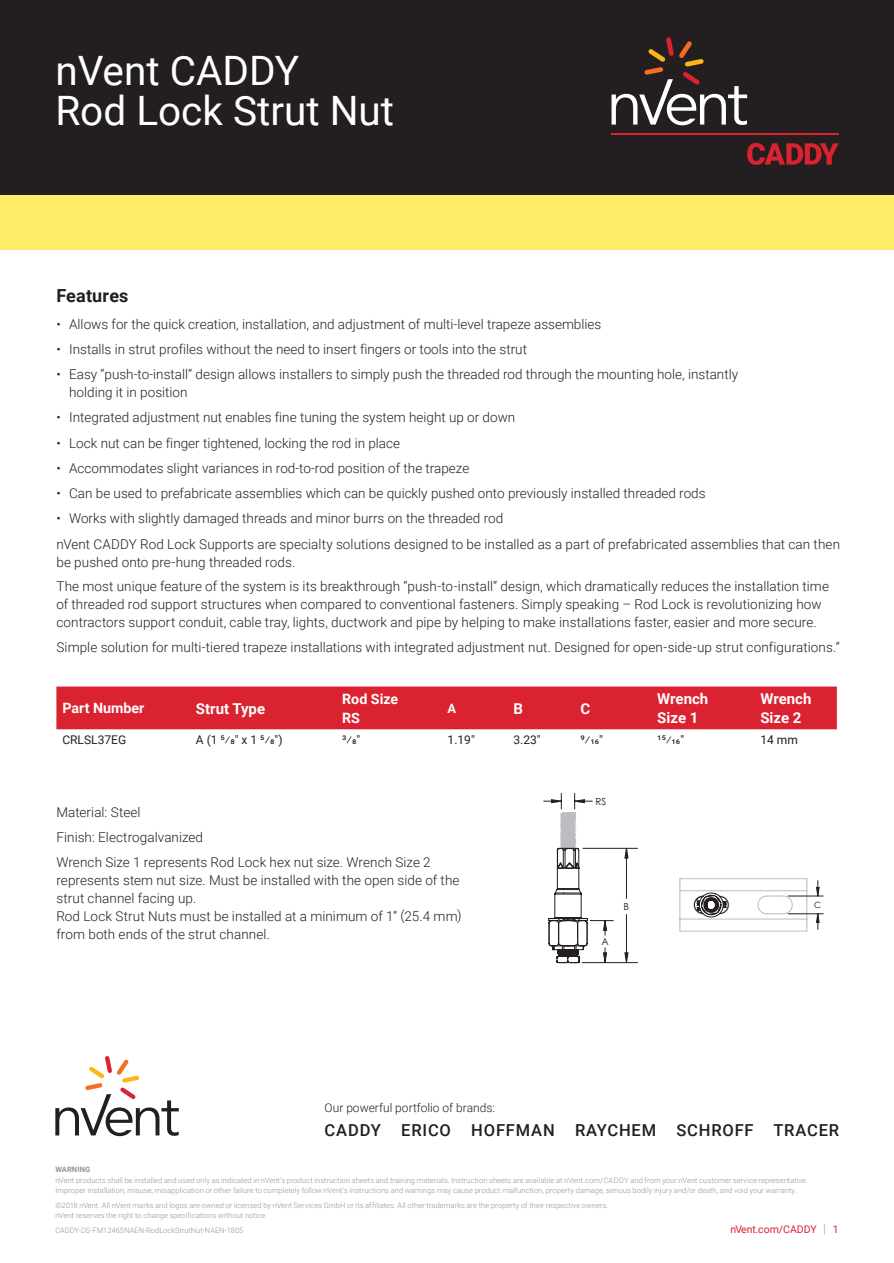
<style>
.page{position:relative;width:894px;height:1263px;background:#fff}
.page>*{position:absolute;margin:0;border:0;box-sizing:border-box;transform-origin:0 0}
.t1{font:40.5px/40.5px "Roboto";color:#fff}
.t2{font:700 18px "Roboto";letter-spacing:.01em;color:#231f20}
.t3{font:500 16.5px "Roboto";letter-spacing:.05em;color:#231f20}
.t4{font:700 15px/19.5px "Roboto";color:#fff}
.t5{font:700 14.25px/19.5px "Roboto";color:#fff}
.t6{font:300 13.5px/18px "Roboto";color:#231f20}
.t7{font:700 12.9px "Roboto";color:#fff}
.t8{font:12px "Roboto";color:#231f20}
.t9{font:300 12px "Roboto";color:#231f20}
.t10{font:10.5px "Roboto";color:#db2230}
.t11{font:9.75px "Century Gothic";color:#231f20}
.t12{font:8.55px "Century Gothic";color:#231f20}
.t13{font:300 7.5px/10.5px "Roboto";letter-spacing:.01em;color:#8f959e}
.t14{font:700 7.5px "Roboto";letter-spacing:.02em;color:#8f959e}
.s1{font-weight:300;font-size:12.6px;color:#8f959e}
</style>
<div class="page">
<div style="left:0;top:0;width:893px;height:195px;background:#231f20"></div>
<svg style="left:747px;top:143px;width:91px;height:22px"></svg>
<hr style="left:611px;top:133px;width:227px;height:2px;background:#db2230">
<svg style="left:611px;top:37px;width:135px;height:88px"></svg>
<div style="left:0;top:195px;width:893px;height:55px;background:#ffec69"></div>
<svg style="left:55px;top:1056px;width:124px;height:80px"></svg>
<div style="left:56px;top:686px;width:780px;height:43px;background:#db2230"></div>
<hr style="left:582px;top:848px;width:55px;height:1px;background:#231f20">
<hr style="left:582px;top:962px;width:55px;height:1px;background:#231f20">
<svg style="left:543px;top:793px;width:85px;height:170px"></svg>
<svg style="left:815px;top:880px;width:4px;height:49px"></svg>
<hr style="left:787px;top:913px;width:35px;height:1px;background:#231f20">
<hr style="left:787px;top:895px;width:35px;height:1px;background:#231f20">
<svg style="left:679px;top:878px;width:128px;height:53px"></svg>
<h1 class="t1" style="left:55px;top:49px;width:340px">nVent CADDY<br>Rod Lock Strut Nut</h1>
<h2 class="t2" style="left:56px;top:283px;width:74px">Features</h2>
<p class="t6" style="left:56px;top:314px;width:546px">• Allows for the quick creation, installation, and adjustment of multi-level trapeze assemblies</p>
<p class="t6" style="left:56px;top:340px;width:472px">• Installs in strut profiles without the need to insert fingers or tools into the strut</p>
<p class="t6" style="left:69px;top:365px;width:670px;text-indent:-13px">• Easy “push-to-install” design allows installers to simply push the threaded rod through the mounting hole, instantly holding it in position</p>
<p class="t6" style="left:56px;top:408px;width:460px">• Integrated adjustment nut enables fine tuning the system height up or down</p>
<p class="t6" style="left:56px;top:433px;width:345px">• Lock nut can be finger tightened, locking the rod in place</p>
<p class="t6" style="left:56px;top:458px;width:414px">• Accommodates slight variances in rod-to-rod position of the trapeze</p>
<p class="t6" style="left:56px;top:484px;width:650px">• Can be used to prefabricate assemblies which can be quickly pushed onto previously installed threaded rods</p>
<p class="t6" style="left:56px;top:505px;width:784px;line-height:25.2px">• Works with slightly damaged threads and minor burrs on the threaded rod<br>nVent CADDY Rod Lock Supports are specialty solutions designed to be installed as a part of prefabricated assemblies that can then</p>
<p class="t6" style="left:56px;top:549px;width:773px;line-height:24.8px">be pushed onto pre-hung threaded rods.<br>The most unique feature of the system is its breakthrough “push-to-install” design, which dramatically reduces the installation time</p>
<p class="t6" style="left:56px;top:595px;width:766px">of threaded rod support structures when compared to conventional fasteners. Simply speaking – Rod Lock is revolutionizing how contractors support conduit, cable tray, lights, ductwork and pipe by helping to make installations faster, easier and more secure.</p>
<p class="t6" style="left:56px;top:638px;width:784px">Simple solution for multi-tiered trapeze installations with integrated adjustment nut. Designed for open-side-up strut configurations.”</p>
<p class="t5" style="left:62px;top:698px;width:83px">Part Number</p>
<p class="t4" style="left:196px;top:698px;width:71px">Strut Type</p>
<p class="t5" style="left:342px;top:688px;width:58px">Rod Size<br>RS</p>
<p class="t7" style="left:447px;top:699px;width:10px">A</p>
<p class="t4" style="left:513px;top:698px;width:11px">B</p>
<p class="t4" style="left:580px;top:698px;width:11px">C</p>
<p class="t4" style="left:657px;top:688px;width:53px">Wrench<br>Size 1</p>
<p class="t4" style="left:760px;top:688px;width:53px">Wrench<br>Size 2</p>
<p class="t8" style="left:62px;top:731px;width:65px">CRLSL37EG</p>
<p class="t8" style="left:196px;top:731px;width:88px">A (1 5/8" x 1 5/8")</p>
<p class="t8" style="left:342px;top:731px;width:20px">3/8"</p>
<p class="t8" style="left:447px;top:731px;width:29px">1.19"</p>
<p class="t8" style="left:513px;top:731px;width:29px">3.23"</p>
<p class="t8" style="left:580px;top:731px;width:24px">9⁄16"</p>
<p class="t8" style="left:657px;top:731px;width:28px">¹5⁄16"</p>
<p class="t8" style="left:760px;top:731px;width:39px">14 mm</p>
<p class="t6" style="left:56px;top:799px;width:376px;line-height:24.8px">Material: Steel<br>Finish: Electrogalvanized<br>Wrench Size 1 represents Rod Lock hex nut size. Wrench Size 2</p>
<p class="t6" style="left:56px;top:870px;width:406px">represents stem nut size. Must be installed with the open side of the strut channel facing up.<br>Rod Lock Strut Nuts must be installed at a minimum of 1” (25.4 mm) from both ends of the strut channel.</p>
<p class="t11" style="left:595px;top:794px;width:12px">RS</p>
<p class="t11" style="left:601px;top:934px;width:9px">A</p>
<p class="t11" style="left:623px;top:899px;width:7px">B</p>
<p class="t12" style="left:814px;top:898px;width:8px">C</p>
<p class="t9" style="left:324px;top:1099px;width:172px">Our powerful portfolio of brands:</p>
<p class="t3" style="left:324px;top:1118px;width:516px">CADDY ERICO HOFFMAN RAYCHEM SCHROFF TRACER</p>
<p class="t14" style="left:55px;top:1164px;width:36px">WARNING</p>
<p class="t13" style="left:55px;top:1174px;width:753px">nVent products shall be installed and used only as indicated in nVent’s product instruction sheets and training materials. Instruction sheets are available at nVent.com/CADDY and from your nVent customer service representative.<br>Improper installation, misuse, misapplication or other failure to completely follow nVent’s instructions and warnings may cause product malfunction, property damage, serious bodily injury and/or death, and void your warranty.</p>
<p class="t13" style="left:55px;top:1199px;width:554px">©2018 nVent. All nVent marks and logos are owned or licensed by nVent Services GmbH or its affiliates. All other trademarks are the property of their respective owners. nVent reserves the right to change specifications without notice.</p>
<p class="t13" style="left:55px;top:1224px;width:189px">CADDY-DS-FM1246SNAEN-RodLockStrutNut-NAEN-1805</p>
<p class="t10" style="left:730px;top:1222px;width:110px">nVent.com/CADDY <span class="s1">|</span> 1</p>
</div>
